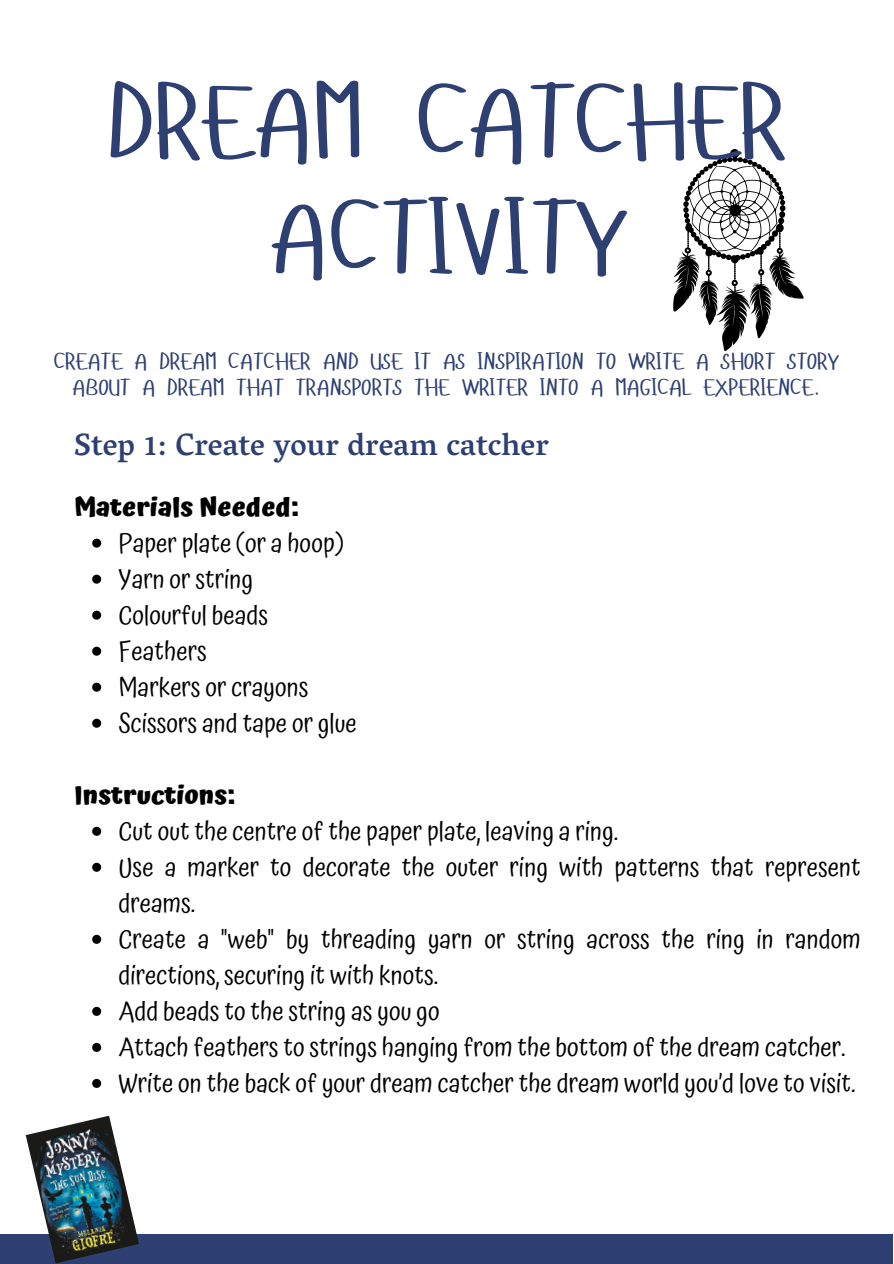
<style>
.page{position:relative;width:894px;height:1264px;background:#fff}
.page>*{position:absolute;margin:0;border:0;box-sizing:border-box;transform-origin:0 0}
.t1{font:105.75px/115.8px "Hangyaboly";color:#2e3f71;text-align:center}
.t2{font:500 31.2px "Vesper Libre";color:#2e3f71}
.t3{font:25.95px/36px "Atma";color:#000}
.t4{font:700 25.95px "Atma";color:#000}
.t5{font:23.55px/25.8px "Hangyaboly";color:#2e3f71;text-align:center}
</style>
<div class="page">
<div style="left:1px;top:1233px;width:891px;height:30px;background:#2e3f71"></div>
<img style="left:26px;top:1116px;width:113px;height:147px">
<svg style="left:673px;top:149px;width:130px;height:202px"></svg>
<svg style="left:92px;top:538px;width:9px;height:9px"></svg>
<svg style="left:92px;top:574px;width:9px;height:9px"></svg>
<svg style="left:92px;top:610px;width:9px;height:9px"></svg>
<svg style="left:92px;top:646px;width:9px;height:9px"></svg>
<svg style="left:92px;top:682px;width:9px;height:9px"></svg>
<svg style="left:92px;top:718px;width:9px;height:9px"></svg>
<svg style="left:92px;top:826px;width:9px;height:9px"></svg>
<svg style="left:92px;top:862px;width:9px;height:9px"></svg>
<svg style="left:92px;top:934px;width:9px;height:9px"></svg>
<svg style="left:92px;top:1006px;width:9px;height:9px"></svg>
<svg style="left:92px;top:1042px;width:9px;height:9px"></svg>
<svg style="left:92px;top:1078px;width:9px;height:9px"></svg>
<h1 class="t1" style="left:107px;top:60px;width:681px">DREAM CATCHER<br>ACTIVITY</h1>
<p class="t5" style="left:54px;top:347px;width:786px">CREATE A DREAM CATCHER AND USE IT AS INSPIRATION TO WRITE A SHORT STORY<br>ABOUT A DREAM THAT TRANSPORTS THE WRITER INTO A MAGICAL EXPERIENCE.</p>
<h3 class="t2" style="left:74px;top:426px;width:476px">Step 1: Create your dream catcher</h3>
<h2 class="t4" style="left:74px;top:492px;width:226px">Materials Needed:</h2>
<h4 class="t3" style="left:118px;top:525px;width:227px">Paper plate (or a hoop)</h4>
<p class="t3" style="left:118px;top:561px;width:136px">Yarn or string</p>
<p class="t3" style="left:118px;top:597px;width:151px">Colourful beads</p>
<p class="t3" style="left:118px;top:633px;width:90px">Feathers</p>
<p class="t3" style="left:118px;top:669px;width:191px">Markers or crayons</p>
<p class="t3" style="left:118px;top:705px;width:240px">Scissors and tape or glue</p>
<p class="t4" style="left:74px;top:780px;width:162px">Instructions:</p>
<h4 class="t3" style="left:118px;top:813px;width:501px">Cut out the centre of the paper plate, leaving a ring.</h4>
<p class="t3" style="left:118px;top:849px;width:743px">Use a marker to decorate the outer ring with patterns that represent dreams.</p>
<p class="t3" style="left:118px;top:921px;width:743px">Create a "web" by threading yarn or string across the ring in random directions, securing it with knots.</p>
<p class="t3" style="left:118px;top:993px;width:323px">Add beads to the string as you go</p>
<p class="t3" style="left:118px;top:1029px;width:728px">Attach feathers to strings hanging from the bottom of the dream catcher.</p>
<p class="t3" style="left:118px;top:1065px;width:738px">Write on the back of your dream catcher the dream world you’d love to visit.</p>
</div>
